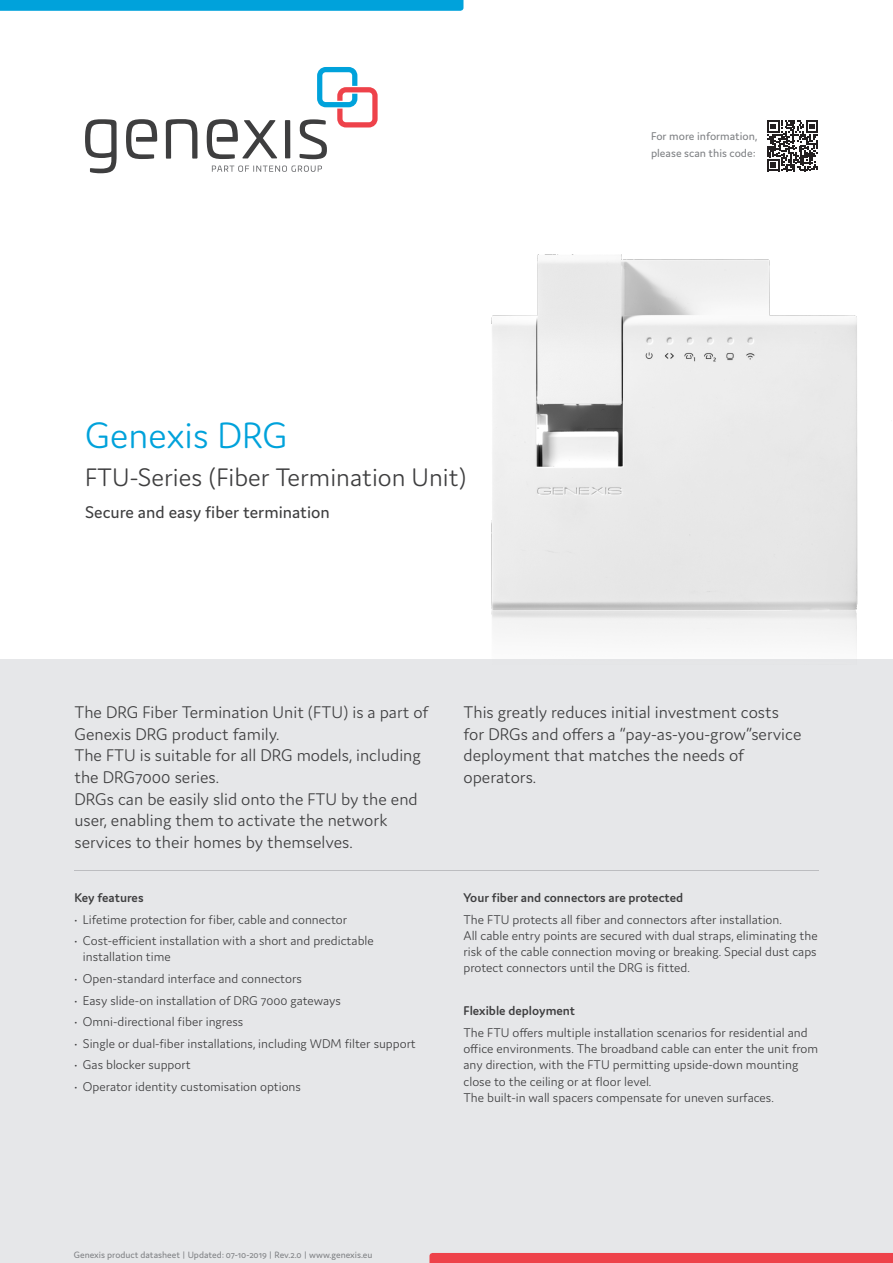
<style>
.page{position:relative;width:893px;height:1263px;background:#fff}
.page>*{position:absolute;margin:0;border:0;box-sizing:border-box;transform-origin:0 0}
.Product_name{font:300 39px "Domus";color:#00a2db}
.Product_Series{font:300 27px "Domus";color:#3e3e3f}
.Intro{font:300 18px/21.6px "Domus";color:#3e3e3f}
.Product_description{font:18px "Domus";color:#3e3e3f}
.Body{font:300 13.5px/16.2px "Domus";color:#3e3e3f}
.Body_header{font:600 13.5px "Domus";color:#3e3e3f}
.t1{font:12px/16.2px "Domus";color:#808285}
.t2{font:9.75px "Domus";color:#808285}
</style>
<div class="page">
<div style="left:0;top:659px;width:893px;height:604px;background:#e6e7e9"></div>
<hr style="left:74px;top:870px;width:745px;height:1px;background:#bcbdc0">
<svg style="left:767px;top:120px;width:51px;height:51px"></svg>
<img style="left:492px;top:254px;width:366px;height:395px">
<div style="left:429px;top:1253px;width:464px;height:10px;background:#ee424a"></div>
<svg style="left:0;top:0;width:463px;height:11px;background:#04a3db"></svg>
<svg style="left:126px;top:119px;width:31px;height:40px"></svg>
<svg style="left:207px;top:119px;width:70px;height:40px"></svg>
<div style="left:285px;top:120px;width:5px;height:38px;background:#3e3e3f"></div>
<svg style="left:85px;top:119px;width:32px;height:54px"></svg>
<svg style="left:300px;top:67px;width:78px;height:92px"></svg>
<svg style="left:166px;top:119px;width:31px;height:40px"></svg>
<svg style="left:212px;top:166px;width:110px;height:6px"></svg>
<p class="Product_name" style="left:85px;top:414px;width:204px">Genexis DRG</p>
<p class="Product_Series" style="left:85px;top:462px;width:383px">FTU-Series (Fiber Termination Unit)</p>
<p class="Product_description" style="left:85px;top:503px;width:246px">Secure and easy fiber termination</p>
<p class="t1" style="left:651px;top:128px;width:108px">For more information, please scan this code:</p>
<p class="Intro" style="left:74px;top:701px;width:356px">The DRG Fiber Termination Unit (FTU) is a part of<br>Genexis DRG product family.</p>
<p class="Intro" style="left:74px;top:745px;width:348px">The FTU is suitable for all DRG models, including the DRG7000 series.</p>
<p class="Intro" style="left:74px;top:788px;width:345px">DRGs can be easily slid onto the FTU by the end user, enabling them to activate the network services to their homes by themselves.</p>
<p class="Body_header" style="left:74px;top:890px;width:71px">Key features</p>
<p class="Body" style="left:74px;top:911px;width:274px">• Lifetime protection for fiber, cable and connector</p>
<p class="Body" style="left:83px;top:932px;width:292px;text-indent:-9px">• Cost-efficient installation with a short and predictable installation time</p>
<p class="Body" style="left:74px;top:970px;width:229px">• Open-standard interface and connectors</p>
<p class="Body" style="left:74px;top:992px;width:268px">• Easy slide-on installation of DRG 7000 gateways</p>
<p class="Body" style="left:74px;top:1013px;width:170px">• Omni-directional fiber ingress</p>
<p class="Body" style="left:74px;top:1035px;width:343px">• Single or dual-fiber installations, including WDM filter support</p>
<p class="Body" style="left:74px;top:1057px;width:118px">• Gas blocker support</p>
<p class="Body" style="left:74px;top:1078px;width:228px">• Operator identity customisation options</p>
<p class="Intro" style="left:463px;top:701px;width:339px">This greatly reduces initial investment costs for DRGs and offers a “pay-as-you-grow”service deployment that matches the needs of operators.</p>
<p class="Body_header" style="left:463px;top:890px;width:221px">Your fiber and connectors are protected</p>
<p class="Body" style="left:463px;top:911px;width:320px">The FTU protects all fiber and connectors after installation.</p>
<p class="Body" style="left:463px;top:927px;width:356px;text-align:justify">All cable entry points are secured with dual straps, eliminating the risk of the cable connection moving or breaking. Special dust caps protect connectors until the DRG is fitted.</p>
<p class="Body_header" style="left:463px;top:1003px;width:113px">Flexible deployment</p>
<p class="Body" style="left:463px;top:1024px;width:356px">The FTU offers multiple installation scenarios for residential and office environments. The broadband cable can enter the unit from any direction, with the FTU permitting upside-down mounting close to the ceiling or at floor level.</p>
<p class="Body" style="left:463px;top:1089px;width:312px">The built-in wall spacers compensate for uneven surfaces.</p>
<p class="t2" style="left:74px;top:1250px;width:300px">Genexis product datasheet | Updated: 07-10-2019 | Rev.2.0 | www.genexis.eu</p>
</div>
